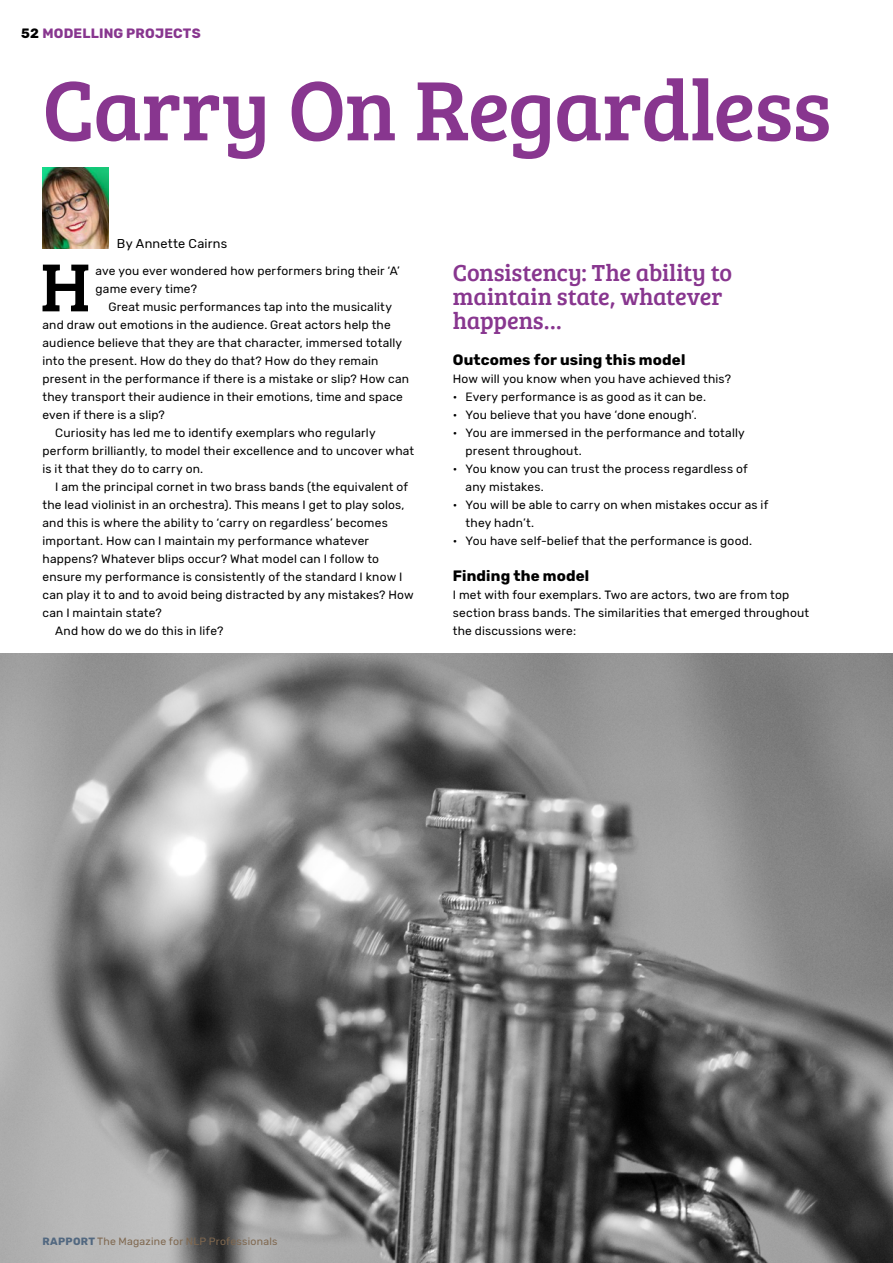
<style>
.page{position:relative;width:893px;height:1263px;background:#fff}
.page>*{position:absolute;margin:0;border:0;box-sizing:border-box;transform-origin:0 0}
.t1{font:87px "Bree Serif";letter-spacing:-.015em;color:#88368f}
.t2{font:70.2px "Bree Serif";color:#000}
.t3{font:24px/24px "Bree Serif";letter-spacing:-.01em;color:#88368f}
.t4{font:700 15px "Rubik";letter-spacing:.01em;color:#000}
.t5{font:700 13.5px "Rubik";color:#88368f}
.t6{font:12.75px "Rubik";letter-spacing:.015em;color:#000}
.t7{font:12px/18px "Rubik";letter-spacing:.015em;color:#000}
.t8{font:10.5px "Rubik";letter-spacing:.02em;color:#7f674e}
.s1{color:#000}
.s2{font-weight:700;color:#526880}
</style>
<div class="page">
<img style="left:43px;top:167px;width:65px;height:81px">
<img style="left:0;top:653px;width:893px;height:610px">
<p class="t5" style="left:21px;top:26px;width:32px"><span class="s1">52</span>modelling</p>
<p class="t5" style="left:126px;top:26px;width:11px">pro</p>
<p class="t5" style="left:155px;top:26px;width:13px">jects</p>
<h1 class="t1" style="left:43px;top:47px;width:790px">Carry On Regardless</h1>
<p class="t6" style="left:117px;top:237px;width:112px">By Annette Cairns</p>
<h2 class="t2" style="left:40px;top:236px;width:52px">H</h2>
<p class="t7" style="left:96px;top:262px;width:306px">ave you ever wondered how performers bring their ‘A’ game every time?</p>
<p class="t7" style="left:108px;top:298px;width:285px">Great music performances tap into the musicality</p>
<p class="t7" style="left:43px;top:316px;width:350px">and draw out emotions in the audience. Great actors help the</p>
<p class="t7" style="left:43px;top:334px;width:361px">audience believe that they are that character, immersed totally</p>
<p class="t7" style="left:43px;top:352px;width:337px">into the present. How do they do that? How do they remain</p>
<p class="t7" style="left:43px;top:370px;width:368px">present in the performance if there is a mistake or slip? How can</p>
<p class="t7" style="left:43px;top:388px;width:362px">they transport their audience in their emotions, time and space</p>
<p class="t7" style="left:43px;top:406px;width:124px">even if there is a slip?</p>
<p class="t7" style="left:55px;top:424px;width:322px">Curiosity has led me to identify exemplars who regularly</p>
<p class="t7" style="left:43px;top:442px;width:373px">perform brilliantly, to model their excellence and to uncover what</p>
<p class="t7" style="left:43px;top:460px;width:162px">is it that they do to carry on.</p>
<p class="t7" style="left:55px;top:478px;width:354px">I am the principal cornet in two brass bands (the equivalent of</p>
<p class="t7" style="left:43px;top:496px;width:364px">the lead violinist in an orchestra). This means I get to play solos,</p>
<p class="t7" style="left:43px;top:514px;width:347px">and this is where the ability to ‘carry on regardless’ becomes</p>
<p class="t7" style="left:43px;top:532px;width:328px">important. How can I maintain my performance whatever</p>
<p class="t7" style="left:43px;top:550px;width:338px">happens? Whatever blips occur? What model can I follow to</p>
<p class="t7" style="left:43px;top:568px;width:361px">ensure my performance is consistently of the standard I know I</p>
<p class="t7" style="left:43px;top:586px;width:373px">can play it to and to avoid being distracted by any mistakes? How</p>
<p class="t7" style="left:43px;top:604px;width:121px">can I maintain state?</p>
<p class="t7" style="left:55px;top:622px;width:170px">And how do we do this in life?</p>
<h3 class="t3" style="left:453px;top:260px;width:281px">Consistency: The ability to maintain state, whatever happens…</h3>
<p class="t4" style="left:453px;top:351px;width:234px">Outcomes for using this model</p>
<p class="t7" style="left:453px;top:370px;width:280px">How will you know when you have achieved this?</p>
<p class="t7" style="left:453px;top:388px;width:255px">• Every performance is as good as it can be.</p>
<p class="t7" style="left:453px;top:406px;width:246px">• You believe that you have ‘done enough’.</p>
<p class="t7" style="left:466px;top:424px;width:281px;text-indent:-13px">• You are immersed in the performance and totally present throughout.</p>
<p class="t7" style="left:466px;top:460px;width:284px;text-indent:-13px">• You know you can trust the process regardless of any mistakes.</p>
<p class="t7" style="left:466px;top:496px;width:304px;text-indent:-13px">• You will be able to carry on when mistakes occur as if they hadn’t.</p>
<p class="t7" style="left:453px;top:532px;width:301px">• You have self-belief that the performance is good.</p>
<p class="t4" style="left:453px;top:567px;width:138px">Finding the model</p>
<p class="t7" style="left:453px;top:586px;width:358px">I met with four exemplars. Two are actors, two are from top section brass bands. The similarities that emerged throughout the discussions were:</p>
<p class="t8" style="left:43px;top:1235px;width:236px"><span class="s2">RAPPorT</span> The Magazine for NLP Professionals</p>
</div>
